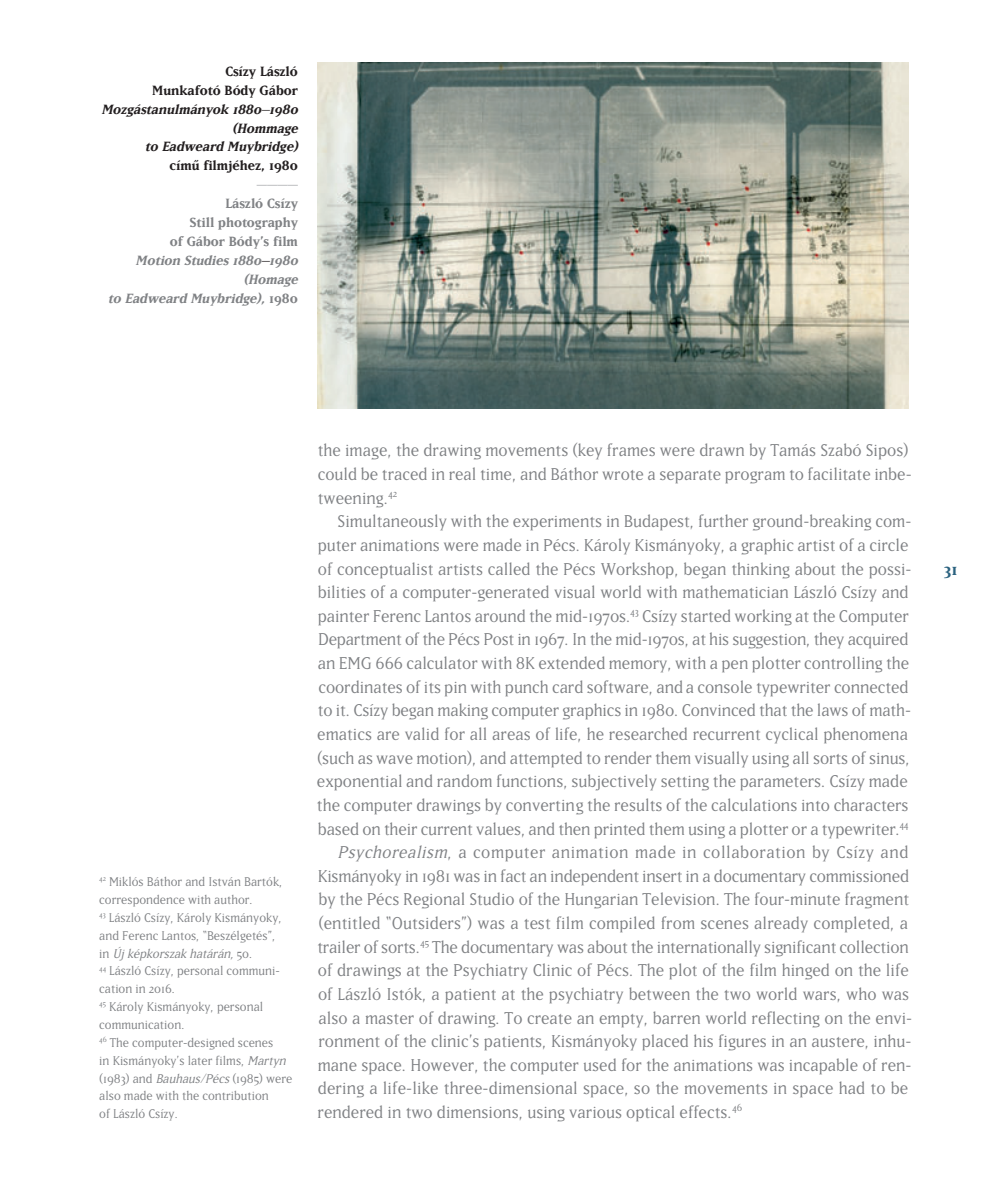
<style>
.page{position:relative;width:993px;height:1191px;background:#fff}
.page>*{position:absolute;margin:0;border:0;box-sizing:border-box;transform-origin:0 0}
.t1{font:20.12px/23.6px "Matrix";color:#808285}
.t2{font:20.12px "Matrix";letter-spacing:.025em;color:#808285}
.t3{font:700 19.25px "Matrix";color:#2b627f}
.t4{font:italic 700 15.75px/18.9px "Matrix";color:#808285;text-align:right}
.t5{font:italic 700 15.75px/18.9px "Matrix";color:#231f20;text-align:right}
.t6{font:700 15.75px "Matrix";color:#231f20}
.t7{font:700 15.75px "Matrix";color:#bcbdc0}
.t8{font:14.88px/17.8px "Matrix";color:#808285}
.s1{font-style:normal}
.s2{font-weight:400}
.s3{font-weight:400;color:#231f20}
.s4{font-style:italic}
</style>
<div class="page">
<img style="left:317px;top:63px;width:591px;height:346px">
<p class="t5" style="left:101px;top:61px;width:200px"><span class="s1">Csízy László<br>Munkafotó Bódy Gábor<br></span>Mozgástanulmányok 1880<span class="s2">–</span>1980 (Hommage<br>to Eadweard Muybridge)</p>
<p class="t6" style="left:169px;top:156px;width:130px">cím‹ filmjéhez, 1980</p>
<p class="t7" style="left:257px;top:175px;width:42px">––––</p>
<p class="t4" style="left:108px;top:193px;width:194px"><span class="s1">László Csízy<br>Still photography<br>of Gábor Bódy’s film<br></span>Motion Studies 1880<span class="s3">–</span>1980 (Homage<br>to Eadweard Muybridge), <span class="s1">1 9 8 0</span></p>
<p class="t8" style="left:99px;top:872px;width:194px"><sup>42</sup> Miklós Báthor and István Bartók, correspondence with author.<br><sup>43</sup> László Csízy, Károly Kismányoky, and Ferenc Lantos, “Beszélgetés”,<br>i n <span class="s4">Új képkorszak határán,</span> 5 0 .<br><sup>44</sup> László Csízy, personal communi - cation in 2016.<br><sup>45</sup> Károly Kismányoky, personal communication.<br><sup>46</sup> The computer-designed scenes<br>in Kismányoky’s later films, <span class="s4">Martyn </span>(1983) and <span class="s4">Bauhaus/Pécs</span>(1985) were also made with the contribution<br>of László Csízy.</p>
<p class="t1" style="left:317px;top:437px;width:595px">the image, the drawing movements (key frames were drawn by Tamás Szabó Sipos) could be traced in real time, and Báthor wrote a separate program to facilitate inbe&shy;tweening.<sup>42</sup></p>
<p class="t1" style="left:337px;top:508px;width:575px">Simultaneously with the experiments in Budapest, further ground-breaking com-</p>
<p class="t1" style="left:317px;top:532px;width:592px">puter animations were made in Pécs. Károly Kismányoky, a graphic artist of a circle</p>
<p class="t1" style="left:318px;top:556px;width:595px">of conceptualist artists called the Pécs Workshop, began thinking about the possi-</p>
<p class="t1" style="left:317px;top:579px;width:592px">bilities of a computer-generated visual world with mathematician László Csízy and</p>
<p class="t1" style="left:318px;top:603px;width:592px">painter Ferenc Lantos around the mid-1970s.<sup>43</sup> Csízy started working at the Computer</p>
<p class="t1" style="left:318px;top:626px;width:592px">Department of the Pécs Post in 1967. In the mid-1970s, at his suggestion, they acquired</p>
<p class="t1" style="left:318px;top:650px;width:592px">an EMG 666 calculator with 8K extended memory, with a pen plotter controlling the</p>
<p class="t1" style="left:318px;top:674px;width:591px">coordinates of its pin with punch card software, and a console typewriter connected</p>
<p class="t1" style="left:317px;top:697px;width:594px">to it. Csízy began making computer graphics in 1980. Convinced that the laws of math-</p>
<p class="t1" style="left:317px;top:721px;width:592px">ematics are valid for all areas of life, he researched recurrent cyclical phenomena</p>
<p class="t1" style="left:317px;top:745px;width:594px">(such as wave motion), and attempted to render them visually using all sorts of sinus,</p>
<p class="t1" style="left:317px;top:768px;width:592px">exponential and random functions, subjectively setting the parameters. Csízy made</p>
<p class="t1" style="left:317px;top:792px;width:593px">the computer drawings by converting the results of the calculations into characters</p>
<p class="t1" style="left:318px;top:815px;width:592px">based on their current values, and then printed them using a plotter or a typewriter.<sup>44</sup></p>
<p class="t2" style="left:337px;top:839px;width:572px"><span class="s4">Psychorealism</span>, a computer animation made in collaboration by Csízy and</p>
<p class="t1" style="left:317px;top:863px;width:592px">Kismányoky in 1981 was in fact an independent insert in a documentary commissioned</p>
<p class="t1" style="left:318px;top:886px;width:592px">by the Pécs Regional Studio of the Hungarian Television. The four-minute fragment</p>
<p class="t1" style="left:318px;top:910px;width:591px">(entitled “Outsiders”) was a test film compiled from scenes already completed, a</p>
<p class="t1" style="left:317px;top:934px;width:592px">trailer of sorts.<sup>45</sup> The documentary was about the internationally significant collection</p>
<p class="t1" style="left:318px;top:957px;width:592px">of drawings at the Psychiatry Clinic of Pécs. The plot of the film hinged on the life</p>
<p class="t1" style="left:318px;top:981px;width:592px">of László Istók, a patient at the psychiatry between the two world wars, who was</p>
<p class="t1" style="left:318px;top:1004px;width:595px">also a master of drawing. To create an empty, barren world reflecting on the envi-</p>
<p class="t1" style="left:318px;top:1028px;width:594px">ronment of the clinic’s patients, Kismányoky placed his figures in an austere, inhu-</p>
<p class="t1" style="left:317px;top:1052px;width:595px">mane space. However, the computer used for the animations was incapable of ren-</p>
<p class="t1" style="left:317px;top:1075px;width:592px">dering a life-like three-dimensional space, so the movements in space had to be</p>
<p class="t1" style="left:317px;top:1099px;width:426px">rendered in two dimensions, using various optical effects.<sup>46</sup></p>
<p class="t3" style="left:943px;top:556px;width:15px">31</p>
</div>
